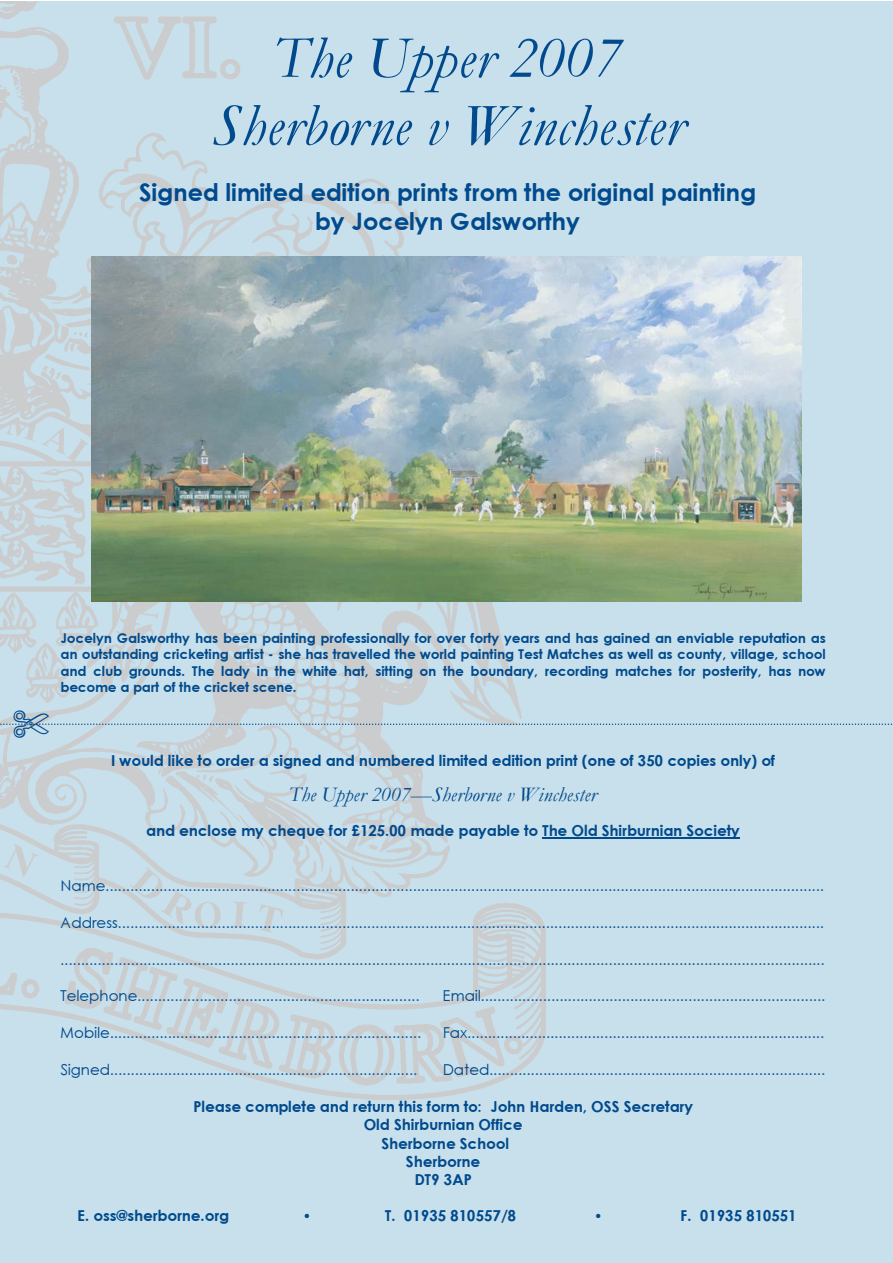
<style>
.page{position:relative;width:893px;height:1263px;background:#fff}
.page>*{position:absolute;margin:0;border:0;box-sizing:border-box;transform-origin:0 0}
.t1{font:60px/67.5px "Garamond Italic+T42+TKLQSG";color:#004a8d;text-align:center}
.t2{font:24px/29.4px "Century Gothic Bold+T42+ZZTYXX";color:#004a8d;text-align:center}
.t3{font:21px "Garamond Italic+T42+TKLQSG";color:#004a8d}
.t4{font:15px "Century Gothic+T42+SMYSZW";color:#004a8d}
.t5{font:15px/18.5px "Century Gothic Bold+T42+ZZTYXX";color:#004a8d;text-align:center}
.t6{font:15px "Gill Sans MT Bold+T42+BYWWYV";color:#004a8d}
.t7{font:13.5px/16.5px "Century Gothic Bold+T42+ZZTYXX";color:#004a8d;text-align:justify}
</style>
<div class="page">
<div style="left:0;top:1px;width:893px;height:1262px;background:#c8e0eb"></div>
<img style="left:0;top:1px;width:545px;height:1099px">
<hr style="left:542px;top:837px;width:198px;height:2px;background:#004a8d">
<img style="left:91px;top:256px;width:711px;height:346px">
<svg style="left:0;top:710px;width:892px;height:28px"></svg>
<h1 class="t1" style="left:211px;top:23px;width:474px">The Upper 2007<br>Sherborne v Winchester</h1>
<h2 class="t2" style="left:139px;top:179px;width:618px">Signed limited edition prints from the original painting by Jocelyn Galsworthy</h2>
<p class="t7" style="left:60px;top:630px;width:767px">Jocelyn Galsworthy has been painting professionally for over forty years and has gained an enviable reputation as an outstanding cricketing artist - she has travelled the world painting Test Matches as well as county, village, school and club grounds. The lady in the white hat, sitting on the boundary, recording matches for posterity, has now become a part of the cricket scene.</p>
<p class="t5" style="left:111px;top:752px;width:665px">I would like to order a signed and numbered limited edition print (one of 350 copies only) of</p>
<h3 class="t3" style="left:289px;top:780px;width:309px">The Upper 2007—Sherborne v Winchester</h3>
<p class="t5" style="left:146px;top:822px;width:595px">and enclose my cheque for £125.00 made payable to The Old Shirburnian Society</p>
<p class="t4" style="left:60px;top:880px;width:765px">Name.............................................................................................................................................................................</p>
<p class="t4" style="left:60px;top:917px;width:765px">Address..........................................................................................................................................................................</p>
<p class="t4" style="left:60px;top:954px;width:766px">........................................................................................................................................................................................</p>
<p class="t4" style="left:60px;top:990px;width:361px">Telephone....................................................................</p>
<p class="t4" style="left:443px;top:990px;width:385px">Email...................................................................................</p>
<p class="t4" style="left:60px;top:1027px;width:363px">Mobile...........................................................................</p>
<p class="t4" style="left:443px;top:1027px;width:383px">Fax......................................................................................</p>
<p class="t4" style="left:60px;top:1064px;width:359px">Signed..........................................................................</p>
<p class="t4" style="left:443px;top:1064px;width:384px">Dated.................................................................................</p>
<p class="t5" style="left:193px;top:1098px;width:501px">Please complete and return this form to: John Harden, OSS Secretary<br>Old Shirburnian Office<br>Sherborne School<br>Sherborne<br>DT9 3AP</p>
<p class="t5" style="left:77px;top:1207px;width:153px">E. oss@sherborne.org</p>
<p class="t6" style="left:304px;top:1207px;width:7px">•</p>
<p class="t5" style="left:385px;top:1207px;width:132px">T. 01935 810557/8</p>
<p class="t6" style="left:596px;top:1207px;width:7px">•</p>
<p class="t5" style="left:680px;top:1207px;width:118px">F. 01935 810551</p>
</div>
